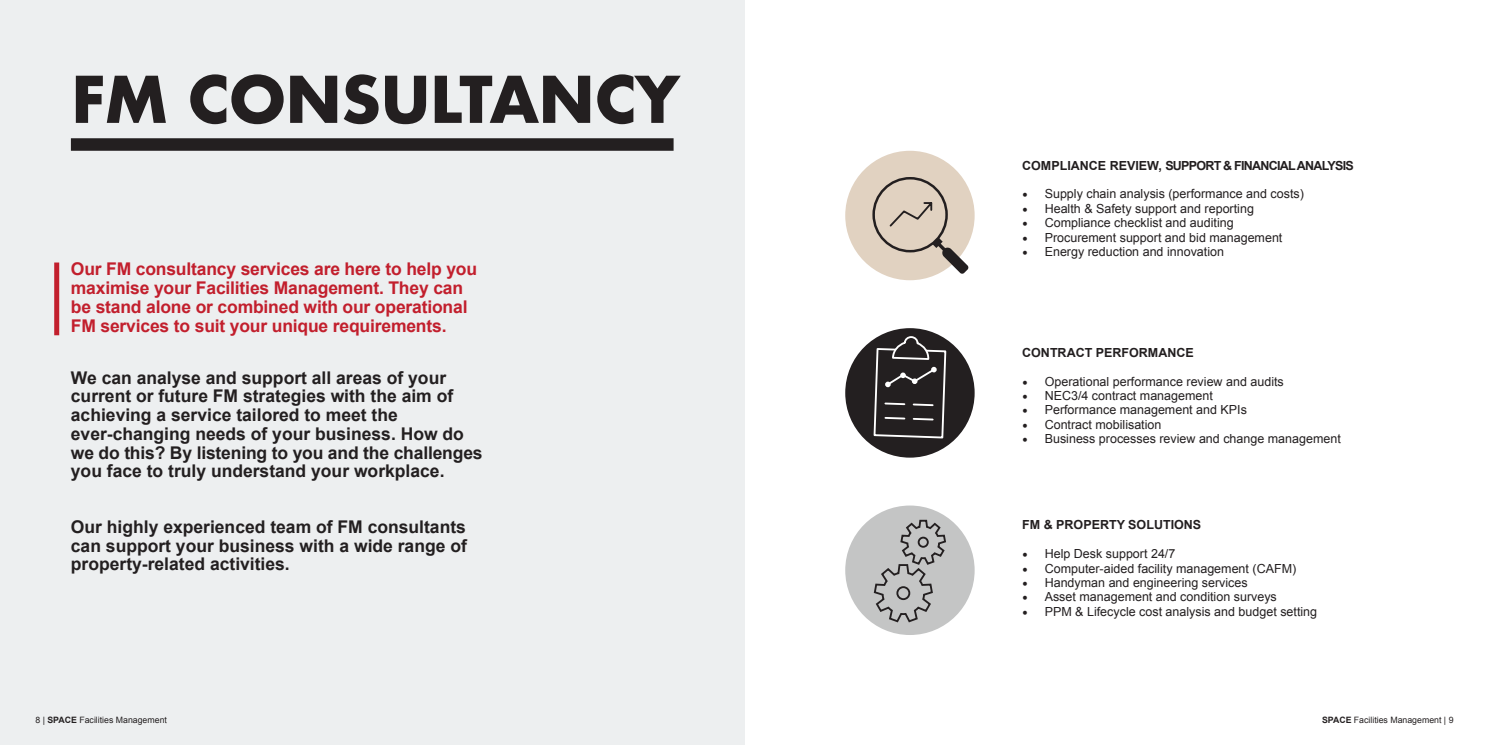
<style>
.page{position:relative;width:1489px;height:745px;background:#fff}
.page>*{position:absolute;margin:0;border:0;box-sizing:border-box;transform-origin:0 0}
.t1{font:700 62.5px "Futura";letter-spacing:-.02em;color:#231f20}
.t2{font:700 17.5px/18.8px "Arial";color:#231f20}
.Paragraph_1_red{font:700 17.5px/18.8px "Arial";letter-spacing:-.01em;color:#c21f2d}
.t3{font:12.5px "Arial";color:#231f20}
.t4{font:700 12.5px "Arial";letter-spacing:-.06em;color:#231f20}
.t5{font:700 12.5px "Arial";color:#231f20}
.t6{font:8.75px "Arial";color:#231f20}
.s1{font-family:"Minion Pro";font-size:15px}
.s2{font-weight:700}
</style>
<div class="page">
<div style="left:0;top:0;width:744px;height:744px;background:#edeff0"></div>
<div style="left:54px;top:262px;width:5px;height:73px;background:#c21f2d"></div>
<div style="left:71px;top:138px;width:602px;height:13px;background:#231f20"></div>
<div style="left:845px;top:151px;width:129px;height:129px;background:#e1d2c1;border-radius:50%"></div>
<div style="left:872px;top:177px;width:75px;height:75px;border:2px solid #231f20;border-radius:50%"></div>
<svg style="left:932px;top:238px;width:36px;height:36px"></svg>
<svg style="left:889px;top:202px;width:44px;height:25px"></svg>
<div style="left:845px;top:328px;width:129px;height:129px;background:#231f20;border-radius:50%"></div>
<svg style="left:872px;top:335px;width:75px;height:116px"></svg>
<div style="left:845px;top:505px;width:129px;height:129px;background:#c4c5c5;border-radius:50%"></div>
<svg style="left:872px;top:519px;width:75px;height:104px"></svg>
<p class="t1" style="left:71px;top:54px;width:610px">FM CONSULTANCY</p>
<p class="Paragraph_1_red" style="left:71px;top:260px;width:408px">Our FM consultancy services are here to help you maximise your Facilities Management. They can be stand alone or combined with our operational FM services to suit your unique requirements.</p>
<p class="t2" style="left:71px;top:368px;width:413px">We can analyse and support all areas of your current or future FM strategies with the aim of achieving a service tailored to meet the ever-changing needs of your business. How do we do this? By listening to you and the challenges you face to truly understand your workplace.</p>
<p class="t2" style="left:71px;top:517px;width:397px;text-align:justify">Our highly experienced team of FM consultants can support your business with a wide range of property-related activities.</p>
<p class="t4" style="left:1022px;top:157px;width:333px">COMPLIANCE REVIEW, SUPPORT &amp; FINANCIAL ANALYSIS</p>
<p class="t3" style="left:1022px;top:186px;width:283px"><span class="s1">•</span> Supply chain analysis (performance and costs)</p>
<p class="t3" style="left:1022px;top:200px;width:233px"><span class="s1">•</span> Health &amp; Safety support and reporting</p>
<p class="t3" style="left:1022px;top:214px;width:213px"><span class="s1">•</span> Compliance checklist and auditing</p>
<p class="t3" style="left:1022px;top:229px;width:262px"><span class="s1">•</span> Procurement support and bid management</p>
<p class="t3" style="left:1022px;top:243px;width:203px"><span class="s1">•</span> Energy reduction and innovation</p>
<p class="t5" style="left:1022px;top:344px;width:173px">CONTRACT PERFORMANCE</p>
<p class="t3" style="left:1022px;top:372px;width:263px"><span class="s1">•</span> Operational performance review and audits</p>
<p class="t3" style="left:1022px;top:387px;width:192px"><span class="s1">•</span> NEC3/4 contract management</p>
<p class="t3" style="left:1022px;top:401px;width:226px"><span class="s1">•</span> Performance management and KPIs</p>
<p class="t3" style="left:1022px;top:416px;width:141px"><span class="s1">•</span> Contract mobilisation</p>
<p class="t3" style="left:1022px;top:430px;width:320px"><span class="s1">•</span> Business processes review and change management</p>
<p class="t5" style="left:1022px;top:516px;width:180px">FM &amp; PROPERTY SOLUTIONS</p>
<p class="t3" style="left:1022px;top:545px;width:155px"><span class="s1">•</span> Help Desk support 24/7</p>
<p class="t3" style="left:1022px;top:559px;width:275px"><span class="s1">•</span> Computer-aided facility management (CAFM)</p>
<p class="t3" style="left:1022px;top:574px;width:227px"><span class="s1">•</span> Handyman and engineering services</p>
<p class="t3" style="left:1022px;top:588px;width:256px"><span class="s1">•</span> Asset management and condition surveys</p>
<p class="t3" style="left:1022px;top:602px;width:296px"><span class="s1">•</span> PPM &amp; Lifecycle cost analysis and budget setting</p>
<p class="t6" style="left:35px;top:713px;width:133px">8 | <span class="s2">SPACE</span> Facilities Management</p>
<p class="t6" style="left:1321px;top:713px;width:133px"><span class="s2">SPACE</span> Facilities Management | 9</p>
</div>
